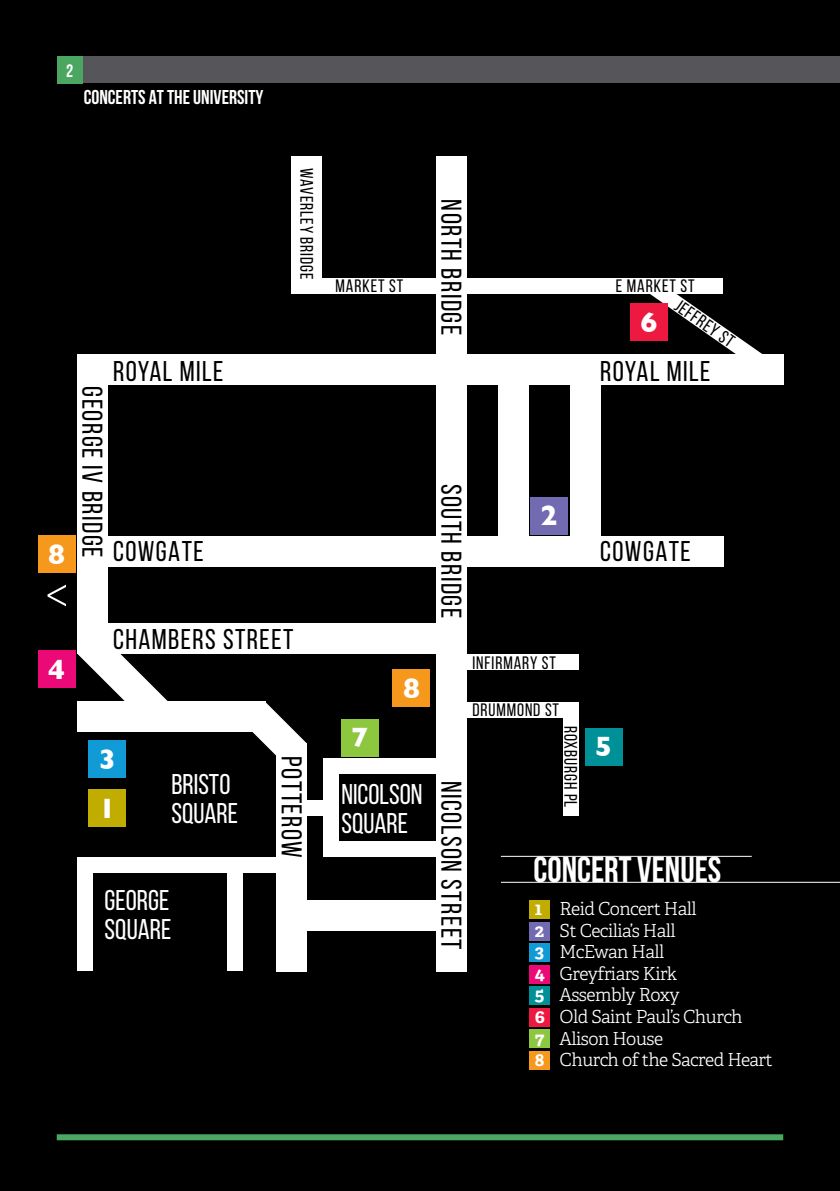
<style>
.page{position:relative;width:840px;height:1191px;background:#fff}
.page>*{position:absolute;margin:0;border:0;box-sizing:border-box;transform-origin:0 0}
.t1{font:700 36px "Bebas Neue";color:#fff}
.t2{font:28.6px "Bebas Neue";letter-spacing:.05em;color:#000}
.t3{font:28.6px/28.6px "Bebas Neue";color:#fff}
.t4{font:700 28.6px "Gill Sans";color:#fff}
.t5{font:700 20px "Bebas Neue";color:#fff}
.t6{font:300 18px/21.6px "Adelle";letter-spacing:-.03em;color:#fff}
.t7{font:18px "Bebas Neue";letter-spacing:.05em;color:#000}
.t8{font:700 18px "Bebas Neue";color:#fff}
.s1{font-weight:700}
</style>
<div class="page">
<div style="left:0;top:0;width:839px;height:1191px;background:#000"></div>
<div style="left:57px;top:57px;width:25px;height:27px;background:#4ba662"></div>
<div style="left:84px;top:57px;width:755px;height:26px;background:#56565a"></div>
<div style="left:529px;top:900px;width:20px;height:18px;background:#c0ad00"></div>
<div style="left:529px;top:922px;width:20px;height:18px;background:#726bb1"></div>
<div style="left:529px;top:943px;width:20px;height:18px;background:#109ad6"></div>
<div style="left:529px;top:965px;width:20px;height:18px;background:#ea0976"></div>
<div style="left:529px;top:986px;width:20px;height:18px;background:#009198"></div>
<div style="left:529px;top:1008px;width:20px;height:18px;background:#ed1941"></div>
<div style="left:529px;top:1051px;width:20px;height:18px;background:#f6981c"></div>
<div style="left:529px;top:1029px;width:20px;height:18px;background:#8dc63f"></div>
<hr style="left:500px;top:882px;width:339px;height:1px;background:#fff">
<hr style="left:500px;top:856px;width:251px;height:1px;background:#fff">
<div style="left:57px;top:1134px;width:725px;height:6px;background:#4ba662"></div>
<div style="left:77px;top:355px;width:705px;height:30px;background:#fff"></div>
<div style="left:436px;top:156px;width:31px;height:816px;background:#fff"></div>
<div style="left:291px;top:156px;width:31px;height:137px;background:#fff"></div>
<div style="left:77px;top:355px;width:30px;height:299px;background:#fff"></div>
<div style="left:276px;top:743px;width:30px;height:229px;background:#fff"></div>
<div style="left:498px;top:369px;width:30px;height:182px;background:#fff"></div>
<div style="left:569px;top:369px;width:31px;height:182px;background:#fff"></div>
<div style="left:77px;top:536px;width:645px;height:30px;background:#fff"></div>
<div style="left:77px;top:623px;width:364px;height:31px;background:#fff"></div>
<div style="left:77px;top:701px;width:188px;height:31px;background:#fff"></div>
<div style="left:291px;top:900px;width:150px;height:31px;background:#fff"></div>
<div style="left:77px;top:857px;width:206px;height:16px;background:#fff"></div>
<div style="left:323px;top:759px;width:113px;height:15px;background:#fff"></div>
<div style="left:465px;top:702px;width:113px;height:15px;background:#fff"></div>
<div style="left:465px;top:655px;width:113px;height:15px;background:#fff"></div>
<div style="left:315px;top:278px;width:407px;height:15px;background:#fff"></div>
<svg style="left:645px;top:278px;width:126px;height:77px"></svg>
<div style="left:563px;top:703px;width:15px;height:113px;background:#fff"></div>
<div style="left:283px;top:800px;width:46px;height:15px;background:#fff"></div>
<div style="left:323px;top:841px;width:121px;height:15px;background:#fff"></div>
<div style="left:77px;top:857px;width:15px;height:113px;background:#fff"></div>
<div style="left:323px;top:765px;width:15px;height:86px;background:#fff"></div>
<div style="left:227px;top:857px;width:16px;height:113px;background:#fff"></div>
<svg style="left:252px;top:702px;width:55px;height:63px"></svg>
<svg style="left:77px;top:654px;width:91px;height:47px"></svg>
<div style="left:630px;top:304px;width:37px;height:37px;background:#ed1941"></div>
<div style="left:88px;top:789px;width:38px;height:37px;background:#c0ad00"></div>
<div style="left:530px;top:497px;width:37px;height:37px;background:#726bb1"></div>
<div style="left:38px;top:650px;width:37px;height:38px;background:#ea0976"></div>
<div style="left:38px;top:535px;width:37px;height:37px;background:#f6981c"></div>
<div style="left:89px;top:741px;width:37px;height:37px;background:#109ad6"></div>
<div style="left:392px;top:669px;width:38px;height:37px;background:#f6981c"></div>
<div style="left:341px;top:719px;width:37px;height:37px;background:#8dc63f"></div>
<svg style="left:47px;top:584px;width:19px;height:22px"></svg>
<div style="left:584px;top:728px;width:37px;height:37px;background:#009198"></div>
<p class="t8" style="left:66px;top:61px;width:9px">2</p>
<p class="t5" style="left:84px;top:86px;width:181px">CONCERTS AT THE UNIVERSITY</p>
<p class="t7" style="left:316px;top:168px;width:113px;rotate:90deg">WAVERLEY BRIDGE</p>
<h2 class="t4" style="left:48px;top:537px;width:18px">8</h2>
<h2 class="t2" style="left:108px;top:386px;width:172px;rotate:90deg">GEORGE IV BRIDGE</h2>
<h2 class="t2" style="left:113px;top:355px;width:112px">ROYAL MILE</h2>
<h2 class="t2" style="left:113px;top:535px;width:92px">COWGATE</h2>
<h2 class="t4" style="left:48px;top:652px;width:18px">4</h2>
<h2 class="t2" style="left:113px;top:624px;width:182px">CHAMBERS STREET</h2>
<h2 class="t4" style="left:99px;top:742px;width:18px">3</h2>
<h2 class="t4" style="left:99px;top:791px;width:18px">1</h2>
<h2 class="t3" style="left:171px;top:770px;width:68px">BRISTO<br>SQUARE</h2>
<h2 class="t3" style="left:105px;top:885px;width:68px">GEORGE<br>SQUARE</h2>
<h2 class="t2" style="left:307px;top:756px;width:103px;rotate:90deg">POTTEROW</h2>
<h2 class="t2" style="left:466px;top:199px;width:137px;rotate:90deg">NORTH BRIDGE</h2>
<p class="t7" style="left:335px;top:276px;width:69px">MARKET ST</p>
<p class="t7" style="left:615px;top:276px;width:80px">E MARKET ST</p>
<p class="t7" style="left:681px;top:295px;width:70px;rotate:35deg">JEFFREY ST</p>
<h2 class="t4" style="left:640px;top:306px;width:18px">6</h2>
<h2 class="t4" style="left:403px;top:671px;width:18px">8</h2>
<h2 class="t2" style="left:466px;top:483px;width:136px;rotate:90deg">SOUTH BRIDGE</h2>
<h2 class="t4" style="left:540px;top:499px;width:18px">2</h2>
<p class="t7" style="left:472px;top:653px;width:85px">INFIRMARY ST</p>
<p class="t7" style="left:472px;top:700px;width:88px">DRUMMOND ST</p>
<h2 class="t2" style="left:600px;top:355px;width:112px">ROYAL MILE</h2>
<h2 class="t2" style="left:600px;top:535px;width:92px">COWGATE</h2>
<p class="t7" style="left:580px;top:726px;width:83px;rotate:90deg">ROXBURGH PL</p>
<h2 class="t4" style="left:351px;top:721px;width:18px">7</h2>
<h2 class="t4" style="left:594px;top:730px;width:18px">5</h2>
<h2 class="t2" style="left:466px;top:781px;width:170px;rotate:90deg">NICOLSON STREET</h2>
<h2 class="t3" style="left:341px;top:779px;width:83px">NICOLSON<br>SQUARE</h2>
<h1 class="t1" style="left:533px;top:849px;width:189px">CONCERT VENUES</h1>
<p class="t6" style="left:534px;top:898px;width:239px"><span class="s1">1</span> Reid Concert Hall<br><span class="s1">2</span> St Cecilia’s Hall<br><span class="s1">3</span> McEwan Hall<br><span class="s1">4</span> Greyfriars Kirk<br><span class="s1">5</span> Assembly Roxy<br><span class="s1">6</span> Old Saint Paul’s Church<br><span class="s1">7</span> Alison House<br><span class="s1">8</span> Church of the Sacred Heart</p>
</div>
